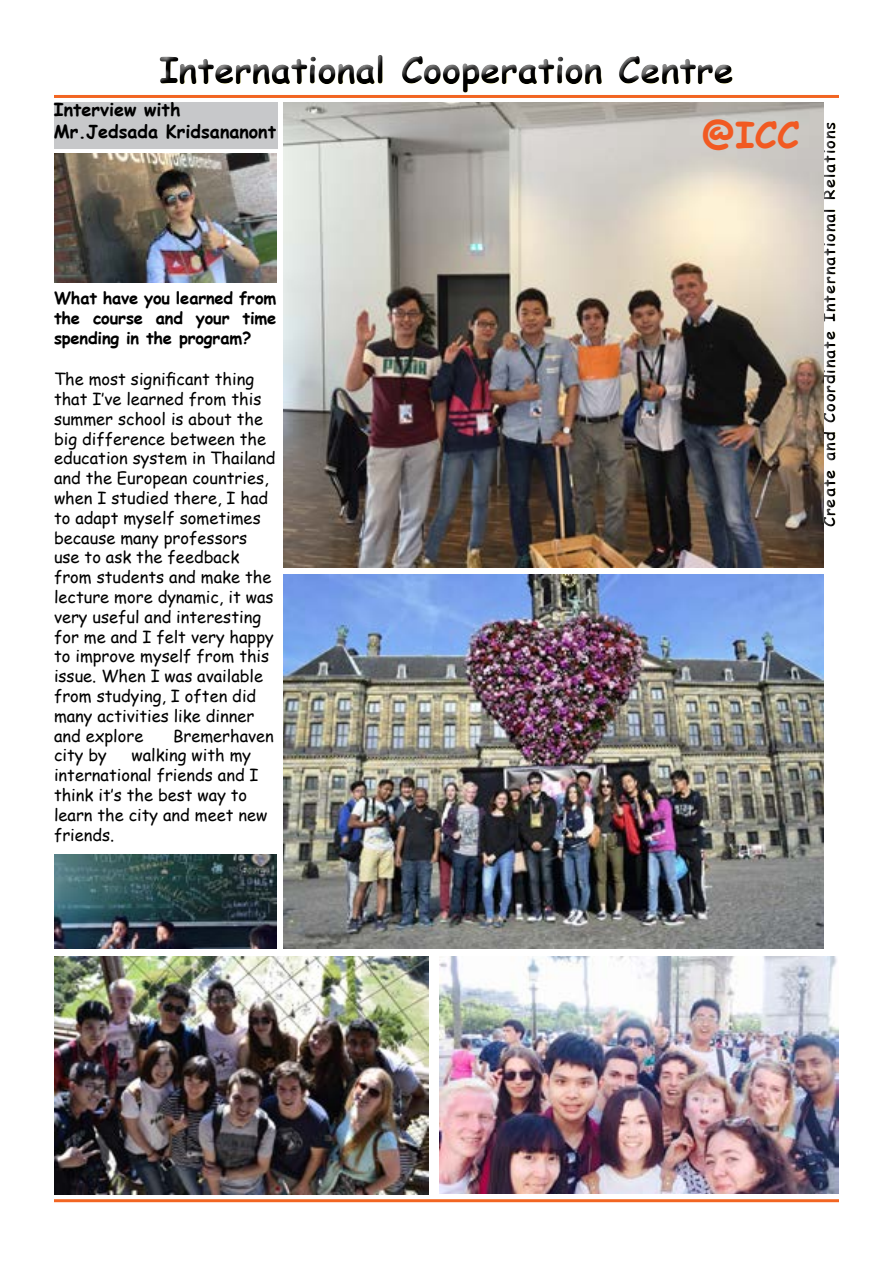
<style>
.page{position:relative;width:893px;height:1263px;background:#fff}
.page>*{position:absolute;margin:0;border:0;box-sizing:border-box;transform-origin:0 0}
.t1{font:700 36px "Comic Sans MS";color:#000}
.t2{font:700 36px "Comic Sans MS";color:#f15a22}
.t3{font:700 18px/21.6px "Comic Sans MS";color:#000}
.t4{font:16.5px/19.8px "Comic Sans MS";color:#000}
.t5{font:700 16.5px/19.8px "Comic Sans MS";letter-spacing:-.01em;color:#000;text-align:justify}
.t6{font:700 16.5px "Comic Sans MS";letter-spacing:.05em;color:#000}
</style>
<div class="page">
<div style="left:152px;top:48px;width:591px;height:47px;background:#fff200;opacity:.75"></div>
<div style="left:815px;top:112px;width:26px;height:423px;background:#fff200;opacity:.75"></div>
<div style="left:54px;top:102px;width:224px;height:47px;background:#c7c8ca"></div>
<img style="left:283px;top:102px;width:540px;height:465px">
<img style="left:283px;top:574px;width:540px;height:374px">
<img style="left:54px;top:153px;width:222px;height:129px">
<img style="left:54px;top:957px;width:374px;height:238px">
<img style="left:439px;top:957px;width:400px;height:236px">
<img style="left:54px;top:855px;width:222px;height:93px">
<hr style="left:54px;top:95px;width:785px;height:3px;background:#f26522">
<hr style="left:54px;top:1199px;width:785px;height:3px;background:#f26522">
<h1 class="t1" style="left:159px;top:43px;width:576px">International Cooperation Centre</h1>
<p class="t3" style="left:54px;top:98px;width:224px">Interview with<br>Mr.Jedsada Kridsananont</p>
<p class="t5" style="left:54px;top:288px;width:224px">What have you learned from the course and your time spending in the program?</p>
<p class="t4" style="left:54px;top:369px;width:223px">The most significant thing that I’ve learned from this summer school is about the big difference between the education system in Thailand and the European countries, when I studied there, I had to adapt myself sometimes because many professors use to ask the feedback from students and make the lecture more dynamic, it was very useful and interesting for me and I felt very happy to improve myself from this issue. When I was available from studying, I often did many activities like dinner and explore</p>
<p class="t4" style="left:173px;top:725px;width:102px">Bremerhaven</p>
<p class="t4" style="left:54px;top:745px;width:215px;text-indent:77px">walking with my international friends and I think it’s the best way to learn the city and meet new friends.</p>
<p class="t4" style="left:54px;top:745px;width:54px">city by</p>
<h1 class="t2" style="left:702px;top:108px;width:99px">@ICC</h1>
<p class="t6" style="left:817px;top:527px;width:407px;rotate:-90deg">Create and Coordinate International Relations</p>
</div>
